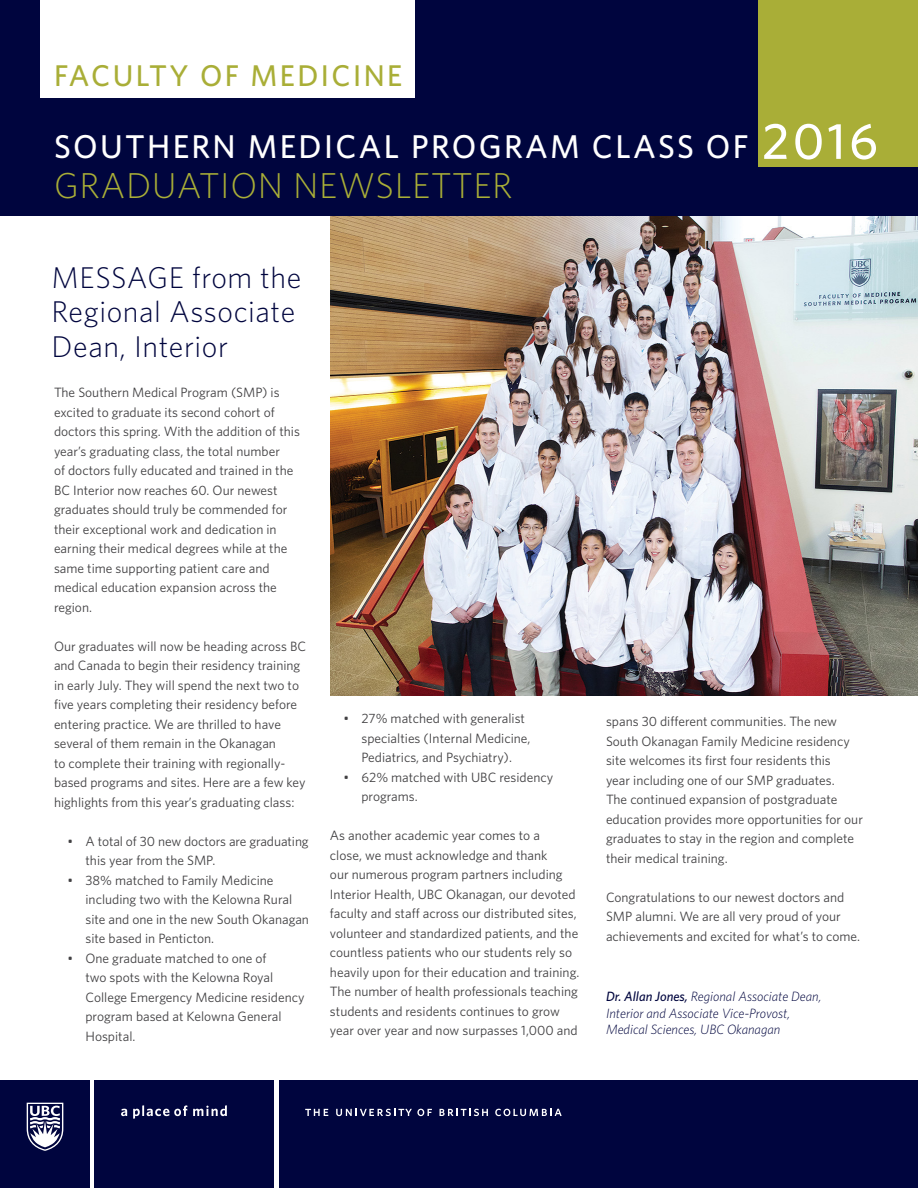
<style>
.page{position:relative;width:918px;height:1188px;background:#fff}
.page>*{position:absolute;margin:0;border:0;box-sizing:border-box;transform-origin:0 0}
.t1{font:500 51px "Whitney";color:#fff}
.t2{font:300 36px "Whitney";letter-spacing:.02em;color:#a9ae37}
.t3{font:500 33px "Whitney";letter-spacing:.07em;color:#fff}
.t4{font:300 30px/34.5px "Whitney";letter-spacing:.02em;color:#00053e}
.t5{font:500 30px "Whitney";letter-spacing:.08em;color:#a9ae37}
.t6{font:13.5px/19.5px "Whitney";color:#414042}
.t7{font:italic 300 13.5px/16.5px "Whitney";color:#00053e}
.s1{font-weight:500}
</style>
<div class="page">
<img style="left:330px;top:216px;width:588px;height:480px">
<div style="left:0;top:0;width:918px;height:216px;background:#00053e"></div>
<div style="left:279px;top:1080px;width:639px;height:108px;background:#00053e"></div>
<div style="left:0;top:1080px;width:90px;height:108px;background:#00053e"></div>
<div style="left:94px;top:1080px;width:180px;height:108px;background:#00053e"></div>
<svg style="left:305px;top:1109px;width:23px;height:7px"></svg>
<svg style="left:336px;top:1109px;width:96px;height:7px"></svg>
<svg style="left:440px;top:1109px;width:48px;height:7px"></svg>
<svg style="left:495px;top:1109px;width:67px;height:7px"></svg>
<svg style="left:121px;top:1109px;width:6px;height:7px"></svg>
<svg style="left:133px;top:1105px;width:94px;height:14px"></svg>
<div style="left:758px;top:0;width:160px;height:167px;background:#a9ae37"></div>
<svg style="left:27px;top:1103px;width:36px;height:48px"></svg>
<div style="left:40px;top:0;width:375px;height:97px;background:#fff"></div>
<h3 class="t5" style="left:54px;top:56px;width:350px">FACULTY OF MEDICINE</h3>
<h3 class="t3" style="left:54px;top:125px;width:696px">SOUTHERN MEDICAL PROGRAM CLASS OF</h3>
<h2 class="t2" style="left:54px;top:162px;width:460px">GRADUATION NEWSLETTER</h2>
<h1 class="t1" style="left:762px;top:107px;width:118px">2016</h1>
<h3 class="t4" style="left:52px;top:259px;width:251px">MESSAGE from the<br>Regional Associate<br>Dean, Interior</h3>
<p class="t6" style="left:54px;top:383px;width:247px">The Southern Medical Program (SMP) is excited to graduate its second cohort of doctors this spring. With the addition of this year’s graduating class, the total number<br>of doctors fully educated and trained in the BC Interior now reaches 60. Our newest graduates should truly be commended for their exceptional work and dedication in earning their medical degrees while at the same time supporting patient care and medical education expansion across the region.</p>
<p class="t6" style="left:54px;top:636px;width:254px">Our graduates will now be heading across BC and Canada to begin their residency training in early July. They will spend the next two to five years completing their residency before entering practice. We are thrilled to have several of them remain in the Okanagan<br>to complete their training with regionally&shy;based programs and sites. Here are a few key highlights from this year’s graduating class:</p>
<p class="t6" style="left:85px;top:831px;width:225px;text-indent:-18px">• A total of 30 new doctors are graduating this year from the SMP.</p>
<p class="t6" style="left:85px;top:870px;width:225px;text-indent:-18px">• 38% matched to Family Medicine including two with the Kelowna Rural site and one in the new South Okanagan site based in Penticton.</p>
<p class="t6" style="left:85px;top:948px;width:221px;text-indent:-18px">• One graduate matched to one of<br>two spots with the Kelowna Royal<br>College Emergency Medicine residency program based at Kelowna General<br>Hospital.</p>
<p class="t6" style="left:361px;top:709px;width:171px;text-indent:-18px">• 27% matched with generalist specialties (Internal Medicine,<br>Pediatrics, and Psychiatry).</p>
<p class="t6" style="left:361px;top:767px;width:193px;text-indent:-18px">• 62% matched with UBC residency programs.</p>
<p class="t6" style="left:330px;top:826px;width:251px">As another academic year comes to a<br>close, we must acknowledge and thank<br>our numerous program partners including Interior Health, UBC Okanagan, our devoted faculty and staff across our distributed sites, volunteer and standardized patients, and the countless patients who our students rely so heavily upon for their education and training.<br>The number of health professionals teaching students and residents continues to grow year over year and now surpasses 1,000 and</p>
<p class="t6" style="left:606px;top:712px;width:258px">spans 30 different communities. The new South Okanagan Family Medicine residency site welcomes its first four residents this<br>year including one of our SMP graduates.<br>The continued expansion of postgraduate education provides more opportunities for our graduates to stay in the region and complete their medical training.</p>
<p class="t6" style="left:606px;top:887px;width:256px">Congratulations to our newest doctors and<br>SMP alumni. We are all very proud of your achievements and excited for what’s to come.</p>
<p class="t7" style="left:606px;top:988px;width:217px"><span class="s1">Dr. Allan Jones,</span> Regional Associate Dean,<br>Interior and Associate Vice-Provost,<br>Medical Sciences, UBC Okanagan</p>
</div>
